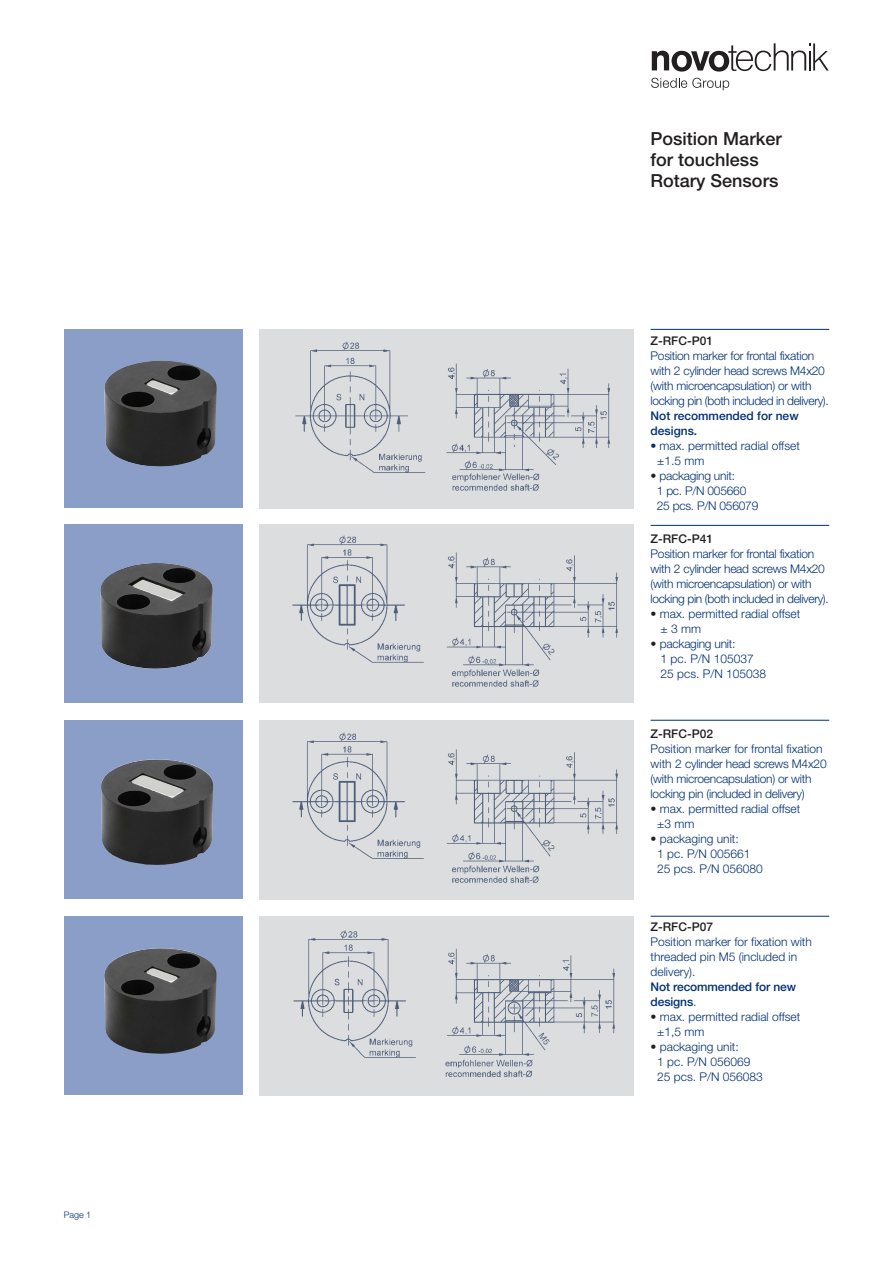
<style>
.page{position:relative;width:893px;height:1263px;background:#fff}
.page>*{position:absolute;margin:0;border:0;box-sizing:border-box;transform-origin:0 0}
.t1{font:500 18px "Helvetica Neue LT Std";color:#231f20}
.t2{font:300 12px/15px "Helvetica Neue LT Std";letter-spacing:-.02em;color:#002f73}
.t3{font:300 12px/15px "Helvetica Neue LT Std";color:#002f73}
.t4{font:500 12px/15px "Helvetica Neue LT Std";letter-spacing:-.01em;color:#002f73}
.t5{font:500 12px "Helvetica Neue LT Std";color:#231f20}
.t6{font:300 9px "Helvetica Neue LT Std";color:#002f73}
.s1{color:#231f20}
.s2{font-weight:300}
</style>
<div class="page">
<svg style="left:652px;top:43px;width:177px;height:29px"></svg>
<svg style="left:651px;top:78px;width:78px;height:12px"></svg>
<div style="left:259px;top:330px;width:375px;height:178px;background:#dcdddf"></div>
<img style="left:295px;top:341px;width:316px;height:150px">
<div style="left:64px;top:720px;width:178px;height:179px;background:#8b9ec7"></div>
<img style="left:101px;top:759px;width:112px;height:106px">
<div style="left:64px;top:330px;width:178px;height:178px;background:#8b9ec7"></div>
<img style="left:104px;top:361px;width:113px;height:105px">
<div style="left:64px;top:916px;width:178px;height:179px;background:#8b9ec7"></div>
<img style="left:104px;top:948px;width:112px;height:106px">
<hr style="left:651px;top:525px;width:178px;height:1px;background:#002f73">
<hr style="left:651px;top:916px;width:178px;height:1px;background:#002f73">
<div style="left:259px;top:720px;width:375px;height:179px;background:#dcdddf"></div>
<img style="left:292px;top:732px;width:326px;height:151px">
<div style="left:259px;top:916px;width:375px;height:179px;background:#dcdddf"></div>
<img style="left:293px;top:930px;width:323px;height:148px">
<hr style="left:651px;top:329px;width:178px;height:1px;background:#002f73">
<hr style="left:651px;top:720px;width:178px;height:1px;background:#002f73">
<div style="left:64px;top:524px;width:178px;height:178px;background:#8b9ec7"></div>
<img style="left:101px;top:563px;width:112px;height:106px">
<div style="left:259px;top:524px;width:375px;height:178px;background:#dcdddf"></div>
<img style="left:292px;top:535px;width:326px;height:152px">
<p class="t6" style="left:64px;top:1210px;width:29px">Page 1</p>
<p class="t1" style="left:651px;top:128px;width:133px">Position Marker</p>
<p class="t1" style="left:651px;top:149px;width:110px">for touchless</p>
<p class="t1" style="left:651px;top:170px;width:129px">Rotary Sensors</p>
<p class="t5" style="left:651px;top:334px;width:64px">Z-RFC-P01</p>
<p class="t2" style="left:651px;top:348px;width:176px">Position marker for frontal fixation with 2 cylinder head screws M4x20 (with microencapsulation) or with</p>
<p class="t2" style="left:651px;top:393px;width:180px">locking pin (both included in delivery).</p>
<p class="t4" style="left:651px;top:408px;width:150px">Not recommended for new designs.</p>
<p class="t3" style="left:651px;top:438px;width:151px">• max. permitted radial offset</p>
<p class="t2" style="left:657px;top:453px;width:49px">±1.5 mm</p>
<p class="t2" style="left:651px;top:468px;width:86px"><span class="s1">•</span> packaging unit:</p>
<p class="t2" style="left:657px;top:483px;width:91px">1 pc. P/N 005660</p>
<p class="t2" style="left:657px;top:498px;width:103px">25 pcs. P/N 056079</p>
<p class="t5" style="left:651px;top:531px;width:64px">Z-RFC-P41</p>
<p class="t2" style="left:651px;top:546px;width:176px">Position marker for frontal fixation with 2 cylinder head screws M4x20 (with microencapsulation) or with</p>
<p class="t2" style="left:651px;top:591px;width:180px">locking pin (both included in delivery).</p>
<p class="t3" style="left:651px;top:606px;width:151px"><span class="s1">•</span> max. permitted radial offset</p>
<p class="t2" style="left:661px;top:621px;width:42px">± 3 mm</p>
<p class="t2" style="left:651px;top:636px;width:86px"><span class="s1">•</span> packaging unit:</p>
<p class="t3" style="left:661px;top:651px;width:95px">1 pc. P/N 105037</p>
<p class="t3" style="left:661px;top:666px;width:107px">25 pcs. P/N 105038</p>
<p class="t5" style="left:651px;top:727px;width:64px">Z-RFC-P02</p>
<p class="t2" style="left:651px;top:741px;width:178px">Position marker for frontal fixation with 2 cylinder head screws M4x20 (with microencapsulation) or with locking pin (included in delivery)</p>
<p class="t3" style="left:651px;top:801px;width:151px"><span class="s1">•</span> max. permitted radial offset</p>
<p class="t2" style="left:657px;top:816px;width:39px">±3 mm</p>
<p class="t3" style="left:651px;top:831px;width:90px"><span class="s1">•</span> packaging unit:</p>
<p class="t3" style="left:657px;top:846px;width:95px">1 pc. P/N 005661</p>
<p class="t3" style="left:657px;top:861px;width:107px">25 pcs. P/N 056080</p>
<p class="t5" style="left:651px;top:920px;width:64px">Z-RFC-P07</p>
<p class="t3" style="left:651px;top:934px;width:163px">Position marker for fixation with threaded pin M5 (included in delivery).</p>
<p class="t4" style="left:651px;top:979px;width:147px">Not recommended for new designs<span class="s2">.</span></p>
<p class="t3" style="left:651px;top:1009px;width:151px"><span class="s1">•</span> max. permitted radial offset</p>
<p class="t2" style="left:657px;top:1024px;width:49px">±1,5 mm</p>
<p class="t3" style="left:651px;top:1039px;width:90px"><span class="s1">•</span> packaging unit:</p>
<p class="t3" style="left:657px;top:1054px;width:95px">1 pc. P/N 056069</p>
<p class="t3" style="left:657px;top:1069px;width:107px">25 pcs. P/N 056083</p>
</div>
